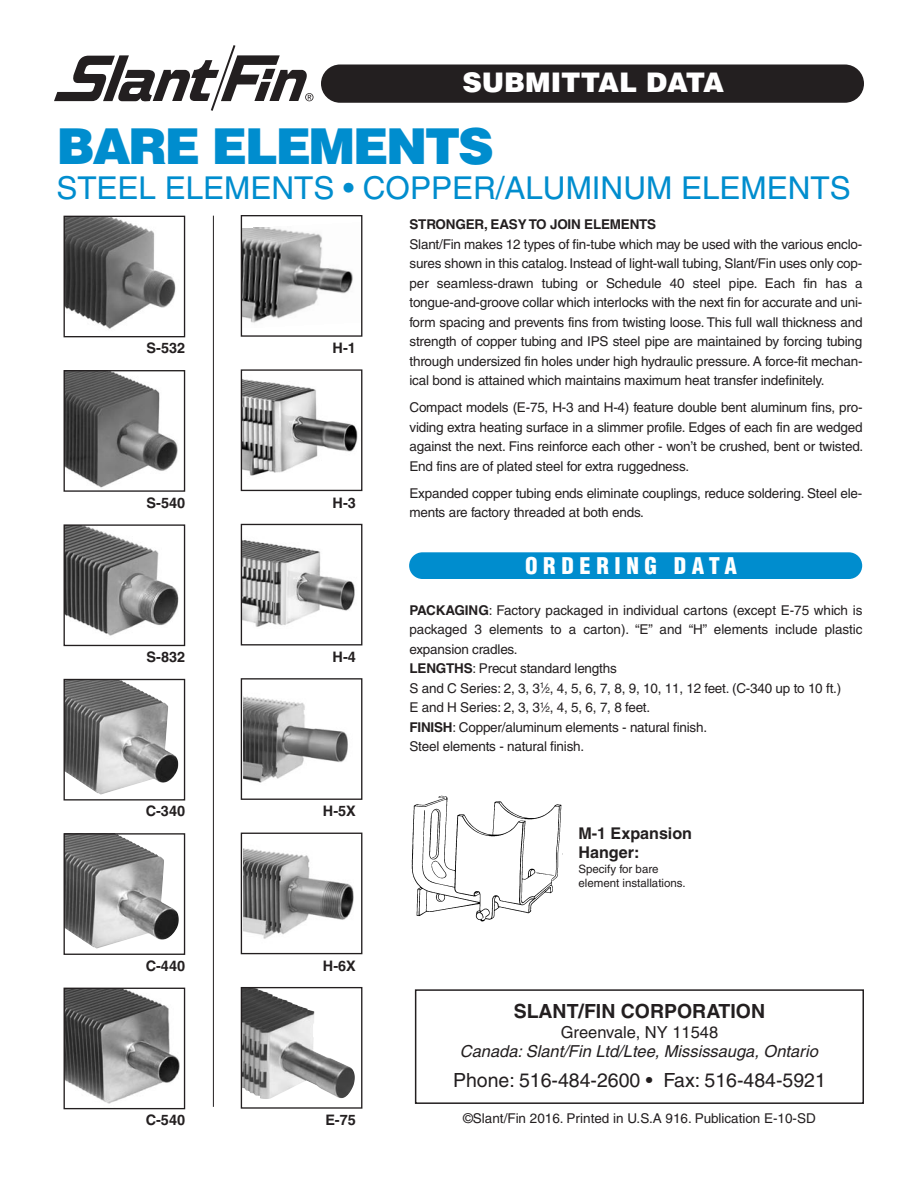
<style>
.page{position:relative;width:918px;height:1188px;background:#fff}
.page>*{position:absolute;margin:0;border:0;box-sizing:border-box;transform-origin:0 0}
.t1{font:900 49.5px "Helvetica";letter-spacing:-.05em;color:#008dce}
.t2{font:31.5px "Helvetica";color:#008dce}
.t3{font:900 27px "Helvetica";color:#fff}
.t4{font:900 condensed 22.5px "Helvetica";letter-spacing:.25em;color:#fff}
.t5{font:19.5px "Helvetica";color:#231f20}
.t6{font:700 19.5px "Helvetica";color:#231f20}
.t7{font:italic 16.5px "Helvetica";color:#231f20}
.t8{font:16.5px "Helvetica";color:#231f20}
.t9{font:700 16.2px/19.4px "Helvetica";color:#231f20}
.t10{font:700 14.4px "Helvetica";color:#231f20}
.t11{font:13.5px/19.5px "Helvetica";letter-spacing:-.015em;color:#231f20;text-align:justify}
.t12{font:700 13.5px "Helvetica";letter-spacing:-.015em;color:#231f20}
.t13{font:11.55px/13.8px "Helvetica";color:#231f20}
.s1{font-weight:700}
.s2{font-size:8.1px}
</style>
<div class="page">
<div style="left:409px;top:552px;width:453px;height:27px;background:#008dce;border-radius:13px"></div>
<img style="left:411px;top:795px;width:152px;height:127px">
<img style="left:66px;top:218px;width:110px;height:111px">
<div style="left:64px;top:216px;width:121px;height:121px;border:1px solid #231f20"></div>
<img style="left:66px;top:372px;width:112px;height:116px">
<div style="left:64px;top:370px;width:121px;height:122px;border:1px solid #231f20"></div>
<img style="left:66px;top:526px;width:113px;height:110px">
<div style="left:64px;top:524px;width:121px;height:122px;border:1px solid #231f20"></div>
<img style="left:66px;top:681px;width:112px;height:113px">
<div style="left:64px;top:679px;width:121px;height:122px;border:1px solid #231f20"></div>
<img style="left:66px;top:835px;width:113px;height:113px">
<div style="left:64px;top:833px;width:121px;height:122px;border:1px solid #231f20"></div>
<img style="left:66px;top:990px;width:114px;height:114px">
<div style="left:64px;top:988px;width:121px;height:121px;border:1px solid #231f20"></div>
<img style="left:243px;top:227px;width:110px;height:96px">
<div style="left:241px;top:215px;width:121px;height:122px;border:1px solid #231f20"></div>
<img style="left:243px;top:379px;width:115px;height:97px">
<div style="left:241px;top:369px;width:121px;height:122px;border:1px solid #231f20"></div>
<img style="left:243px;top:540px;width:112px;height:87px">
<div style="left:241px;top:524px;width:121px;height:121px;border:1px solid #231f20"></div>
<img style="left:243px;top:696px;width:105px;height:87px">
<div style="left:241px;top:678px;width:121px;height:122px;border:1px solid #231f20"></div>
<img style="left:244px;top:848px;width:110px;height:91px">
<div style="left:241px;top:833px;width:121px;height:121px;border:1px solid #231f20"></div>
<img style="left:243px;top:989px;width:112px;height:110px">
<div style="left:241px;top:987px;width:121px;height:122px;border:1px solid #231f20"></div>
<hr style="left:213px;top:216px;width:1px;height:891px;background:#231f20">
<svg style="left:54px;top:45px;width:259px;height:65px"></svg>
<div style="left:321px;top:64px;width:543px;height:39px;background:#231f20;border-radius:19px"></div>
<div style="left:415px;top:989px;width:449px;height:115px;border:2px solid #231f20"></div>
<h3 class="t3" style="left:462px;top:73px;width:263px">SUBMITTAL DATA</h3>
<h1 class="t1" style="left:56px;top:129px;width:439px">BARE ELEMENTS</h1>
<h2 class="t2" style="left:56px;top:176px;width:796px">STEEL ELEMENTS • COPPER/ALUMINUM ELEMENTS</h2>
<p class="t10" style="left:147px;top:343px;width:40px">S-532</p>
<p class="t10" style="left:147px;top:497px;width:40px">S-540</p>
<p class="t10" style="left:333px;top:343px;width:25px">H-1</p>
<p class="t10" style="left:333px;top:497px;width:25px">H-3</p>
<p class="t12" style="left:410px;top:220px;width:248px">STRONGER, EASY TO JOIN ELEMENTS</p>
<p class="t11" style="left:410px;top:236px;width:455px">Slant/Fin makes 12 types of fin-tube which may be used with the various enclo&shy;sures shown in this catalog. Instead of light-wall tubing, Slant/Fin uses only cop&shy;per seamless-drawn tubing or Schedule 40 steel pipe. Each fin has a tongue-and-groove collar which interlocks with the next fin for accurate and uni&shy;form spacing and prevents fins from twisting loose. This full wall thickness and strength of copper tubing and IPS steel pipe are maintained by forcing tubing through undersized fin holes under high hydraulic pressure. A force-fit mechan&shy;ical bond is attained which maintains maximum heat transfer indefinitely.</p>
<p class="t11" style="left:410px;top:399px;width:455px">Compact models (E-75, H-3 and H-4) feature double bent aluminum fins, pro&shy;viding extra heating surface in a slimmer profile. Edges of each fin are wedged against the next. Fins reinforce each other - won’t be crushed, bent or twisted.<br>End fins are of plated steel for extra ruggedness.</p>
<p class="t11" style="left:410px;top:485px;width:454px">Expanded copper tubing ends eliminate couplings, reduce soldering. Steel ele&shy;ments are factory threaded at both ends.</p>
<h3 class="t4" style="left:525px;top:557px;width:213px">ORDERING DATA</h3>
<p class="t10" style="left:147px;top:652px;width:40px">S-832</p>
<p class="t10" style="left:333px;top:652px;width:25px">H-4</p>
<p class="t11" style="left:409px;top:602px;width:455px;text-align:left"><span class="s1">PACKAGING</span>: Factory packaged in individual cartons (except E-75 which is packaged 3 elements to a carton). “E” and “H” elements include plastic expansion cradles.<br><span class="s1">LENGTHS</span>: Precut standard lengths<br>S and C Series: 2, 3, 3<sup>1</sup>⁄<span class="s2">2</span>, 4, 5, 6, 7, 8, 9, 10, 11, 12 feet. (C-340 up to 10 ft.)<br>E and H Series: 2, 3, 3<sup>1</sup>⁄<span class="s2">2</span>, 4, 5, 6, 7, 8 feet.<br><span class="s1">FINISH</span>: Copper/aluminum elements - natural finish.<br>Steel elements - natural finish.</p>
<p class="t10" style="left:146px;top:806px;width:41px">C-340</p>
<p class="t10" style="left:323px;top:806px;width:34px">H-5X</p>
<p class="t9" style="left:578px;top:825px;width:115px">M-1 Expansion<br>Hanger:</p>
<p class="t13" style="left:578px;top:863px;width:109px">Specify for bare element installations.</p>
<p class="t10" style="left:146px;top:960px;width:41px">C-440</p>
<p class="t10" style="left:323px;top:961px;width:34px">H-6X</p>
<p class="t10" style="left:146px;top:1115px;width:41px">C-540</p>
<p class="t10" style="left:325px;top:1115px;width:32px">E-75</p>
<h3 class="t6" style="left:514px;top:1004px;width:253px">SLANT/FIN CORPORATION</h3>
<p class="t8" style="left:561px;top:1026px;width:159px">Greenvale, NY 11548</p>
<p class="t7" style="left:460px;top:1046px;width:360px">Canada: Slant/Fin Ltd/Ltee, Mississauga, Ontario</p>
<h3 class="t5" style="left:453px;top:1073px;width:374px">Phone: 516-484-2600 • Fax: 516-484-5921</h3>
<p class="t11" style="left:463px;top:1110px;width:354px">©Slant/Fin 2016. Printed in U.S.A 916. Publication E-10-SD</p>
</div>
